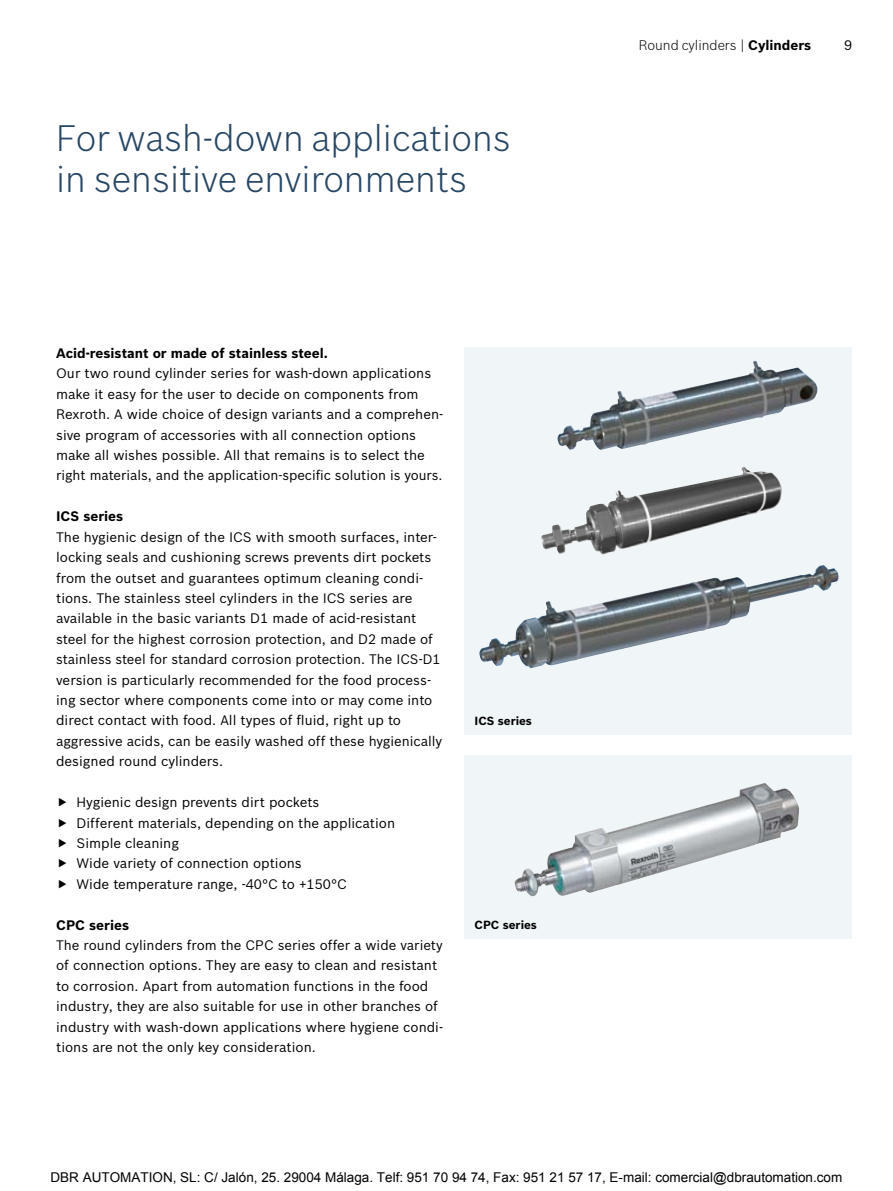
<style>
.page{position:relative;width:893px;height:1191px;background:#fff}
.page>*{position:absolute;margin:0;border:0;box-sizing:border-box;transform-origin:0 0}
.t1{font:300 36px/40.8px "Bosch Sans";color:#264664}
.t2{font:13.5px/20.4px "Bosch Sans";color:#000}
.t3{font:13.5px "Arial";color:#000}
.t4{font:700 13.5px "Bosch Sans";color:#000}
.t5{font:300 13.5px "Bosch Sans";color:#000}
.t6{font:700 11.55px "Bosch Sans";color:#000}
.s1{font-weight:700}
</style>
<div class="page">
<div style="left:464px;top:755px;width:388px;height:184px;background:#f0f5f7"></div>
<div style="left:464px;top:347px;width:388px;height:388px;background:#f0f5f7"></div>
<img style="left:479px;top:566px;width:346px;height:102px">
<img style="left:557px;top:361px;width:261px;height:89px">
<img style="left:515px;top:783px;width:284px;height:113px">
<img style="left:541px;top:467px;width:241px;height:88px">
<h1 class="t1" style="left:56px;top:117px;width:456px">For wash-down applications in sensitive environments</h1>
<p class="t4" style="left:56px;top:345px;width:273px">Acid-resistant or made of stainless steel.</p>
<p class="t2" style="left:56px;top:363px;width:389px">Our two round cylinder series for wash-down applications make it easy for the user to decide on components from Rexroth. A wide choice of design variants and a comprehen&shy;sive program of accessories with all connection options make all wishes possible. All that remains is to select the right materials, and the application-specific solution is yours.</p>
<p class="t4" style="left:56px;top:508px;width:69px">ICS series</p>
<p class="t2" style="left:56px;top:526px;width:388px">The hygienic design of the ICS with smooth surfaces, inter&shy;locking seals and cushioning screws prevents dirt pockets from the outset and guarantees optimum cleaning condi&shy;tions. The stainless steel cylinders in the ICS series are available in the basic variants D1 made of acid-resistant steel for the highest corrosion protection, and D2 made of stainless steel for standard corrosion protection. The ICS-D1 version is particularly recommended for the food process&shy;ing sector where components come into or may come into direct contact with food. All types of fluid, right up to aggressive acids, can be easily washed off these hygienically designed round cylinders.</p>
<p class="t2" style="left:77px;top:792px;width:320px">Hygienic design prevents dirt pockets<br>Different materials, depending on the application Simple cleaning<br>Wide variety of connection options<br>Wide temperature range, -40°C to +150°C</p>
<p class="t4" style="left:56px;top:916px;width:74px">CPC series</p>
<p class="t2" style="left:56px;top:934px;width:388px">The round cylinders from the CPC series offer a wide variety of connection options. They are easy to clean and resistant to corrosion. Apart from automation functions in the food industry, they are also suitable for use in other branches of industry with wash-down applications where hygiene condi&shy;tions are not the only key consideration.</p>
<p class="t6" style="left:475px;top:713px;width:59px">ICS series</p>
<p class="t6" style="left:475px;top:917px;width:64px">CPC series</p>
<p class="t5" style="left:639px;top:37px;width:174px">Round cylinders | <span class="s1">Cylinders</span></p>
<p class="t2" style="left:844px;top:35px;width:10px">9</p>
<p class="t3" style="left:51px;top:1168px;width:793px">DBR AUTOMATION, SL: C/ Jalón, 25. 29004 Málaga. Telf: 951 70 94 74, Fax: 951 21 57 17, E-mail: comercial@dbrautomation.com</p>
</div>
